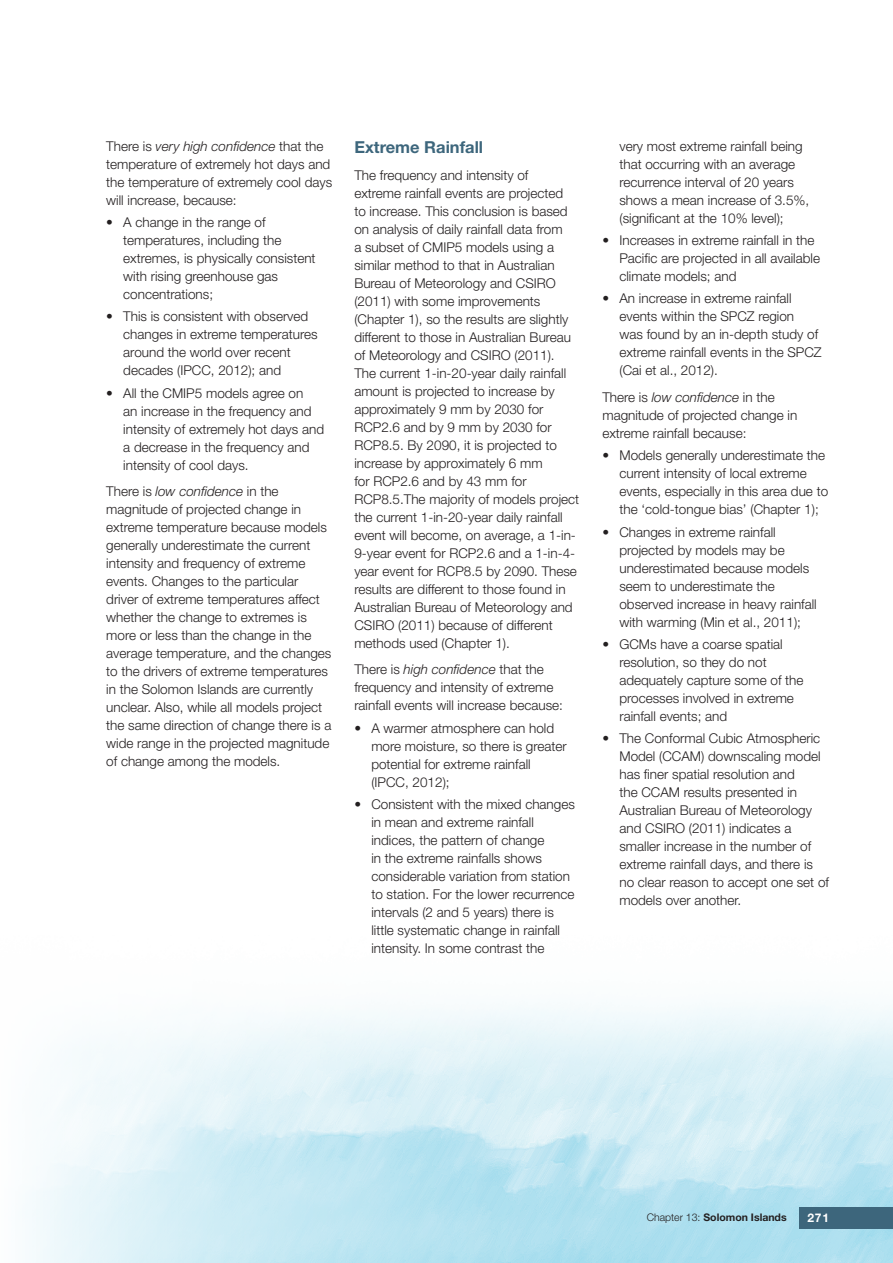
<style>
.page{position:relative;width:893px;height:1263px;background:#fff}
.page>*{position:absolute;margin:0;border:0;box-sizing:border-box;transform-origin:0 0}
.heading_2{font:700 16.5px "Helvetica Neue";color:#3d667c}
.body{font:300 13.5px/18px "Helvetica Neue";color:#231f20}
.t1{font:700 12px "Helvetica Neue";color:#fff}
.t2{font:700 10.5px "Helvetica Neue";color:#231f20}
.s1{font-style:italic}
.s2{font-weight:300}
</style>
<div class="page">
<img style="left:31px;top:1002px;width:862px;height:261px">
<div style="left:799px;top:1208px;width:94px;height:21px;background:#3d667c"></div>
<p class="body" style="left:106px;top:137px;width:228px">There is <span class="s1">very high confidence</span> that the temperature of extremely hot days and the temperature of extremely cool days will increase, because:</p>
<p class="body" style="left:123px;top:213px;width:194px;text-indent:-17px">• A change in the range of temperatures, including the extremes, is physically consistent with rising greenhouse gas concentrations;</p>
<p class="body" style="left:123px;top:307px;width:196px;text-indent:-17px">• This is consistent with observed changes in extreme temperatures around the world over recent decades (IPCC, 2012); and</p>
<p class="body" style="left:123px;top:384px;width:202px;text-indent:-17px">• All the CMIP5 models agree on<br>an increase in the frequency and intensity of extremely hot days and a decrease in the frequency and intensity of cool days.</p>
<p class="body" style="left:106px;top:482px;width:227px">There is <span class="s1">low confidence</span> in the magnitude of projected change in extreme temperature because models generally underestimate the current intensity and frequency of extreme events. Changes to the particular driver of extreme temperatures affect whether the change to extremes is more or less than the change in the average temperature, and the changes to the drivers of extreme temperatures in the Solomon Islands are currently unclear. Also, while all models project the same direction of change there is a wide range in the projected magnitude of change among the models.</p>
<h3 class="heading_2" style="left:354px;top:137px;width:130px">Extreme Rainfall</h3>
<p class="body" style="left:354px;top:166px;width:226px">The frequency and intensity of<br>extreme rainfall events are projected<br>to increase. This conclusion is based on analysis of daily rainfall data from<br>a subset of CMIP5 models using a similar method to that in Australian Bureau of Meteorology and CSIRO (2011) with some improvements (Chapter 1), so the results are slightly different to those in Australian Bureau of Meteorology and CSIRO (2011).<br>The current 1-in-20-year daily rainfall amount is projected to increase by approximately 9 mm by 2030 for RCP2.6 and by 9 mm by 2030 for RCP8.5. By 2090, it is projected to increase by approximately 6 mm<br>for RCP2.6 and by 43 mm for RCP8.5.The majority of models project the current 1-in-20-year daily rainfall event will become, on average, a 1-in-9-year event for RCP2.6 and a 1-in-4- year event for RCP8.5 by 2090. These results are different to those found in Australian Bureau of Meteorology and CSIRO (2011) because of different methods used (Chapter 1).</p>
<p class="body" style="left:354px;top:660px;width:210px">There is <span class="s1">high confidence</span> that the frequency and intensity of extreme rainfall events will increase because:</p>
<p class="body" style="left:371px;top:718px;width:197px;text-indent:-17px">• A warmer atmosphere can hold more moisture, so there is greater potential for extreme rainfall (IPCC, 2012);</p>
<p class="body" style="left:371px;top:795px;width:205px;text-indent:-17px">• Consistent with the mixed changes in mean and extreme rainfall indices, the pattern of change<br>in the extreme rainfalls shows considerable variation from station to station. For the lower recurrence intervals (2 and 5 years) there is little systematic change in rainfall intensity. In some contrast the</p>
<p class="body" style="left:619px;top:137px;width:191px">very most extreme rainfall being that occurring with an average recurrence interval of 20 years shows a mean increase of 3.5%, (significant at the 10% level);</p>
<p class="body" style="left:619px;top:231px;width:202px;text-indent:-17px">• Increases in extreme rainfall in the<br>Pacific are projected in all available climate models; and</p>
<p class="body" style="left:619px;top:289px;width:204px;text-indent:-17px">• An increase in extreme rainfall events within the SPCZ region<br>was found by an in-depth study of extreme rainfall events in the SPCZ (Cai et al., 2012).</p>
<p class="body" style="left:602px;top:388px;width:196px">There is <span class="s1">low confidence</span> in the magnitude of projected change in extreme rainfall because:</p>
<p class="body" style="left:619px;top:446px;width:210px;text-indent:-17px">• Models generally underestimate the current intensity of local extreme events, especially in this area due to the ‘cold-tongue bias’ (Chapter 1);</p>
<p class="body" style="left:619px;top:522px;width:199px;text-indent:-17px">• Changes in extreme rainfall projected by models may be underestimated because models seem to underestimate the observed increase in heavy rainfall with warming (Min et al., 2011);</p>
<p class="body" style="left:619px;top:635px;width:186px;text-indent:-17px">• GCMs have a coarse spatial resolution, so they do not adequately capture some of the processes involved in extreme rainfall events; and</p>
<p class="body" style="left:619px;top:729px;width:211px;text-indent:-17px">• The Conformal Cubic Atmospheric<br>Model (CCAM) downscaling model has finer spatial resolution and<br>the CCAM results presented in<br>Australian Bureau of Meteorology and CSIRO (2011) indicates a smaller increase in the number of extreme rainfall days, and there is no clear reason to accept one set of models over another.</p>
<p class="t2" style="left:647px;top:1211px;width:141px"><span class="s2">Chapter 13:</span> Solomon Islands</p>
<p class="t1" style="left:807px;top:1210px;width:23px">271</p>
</div>
